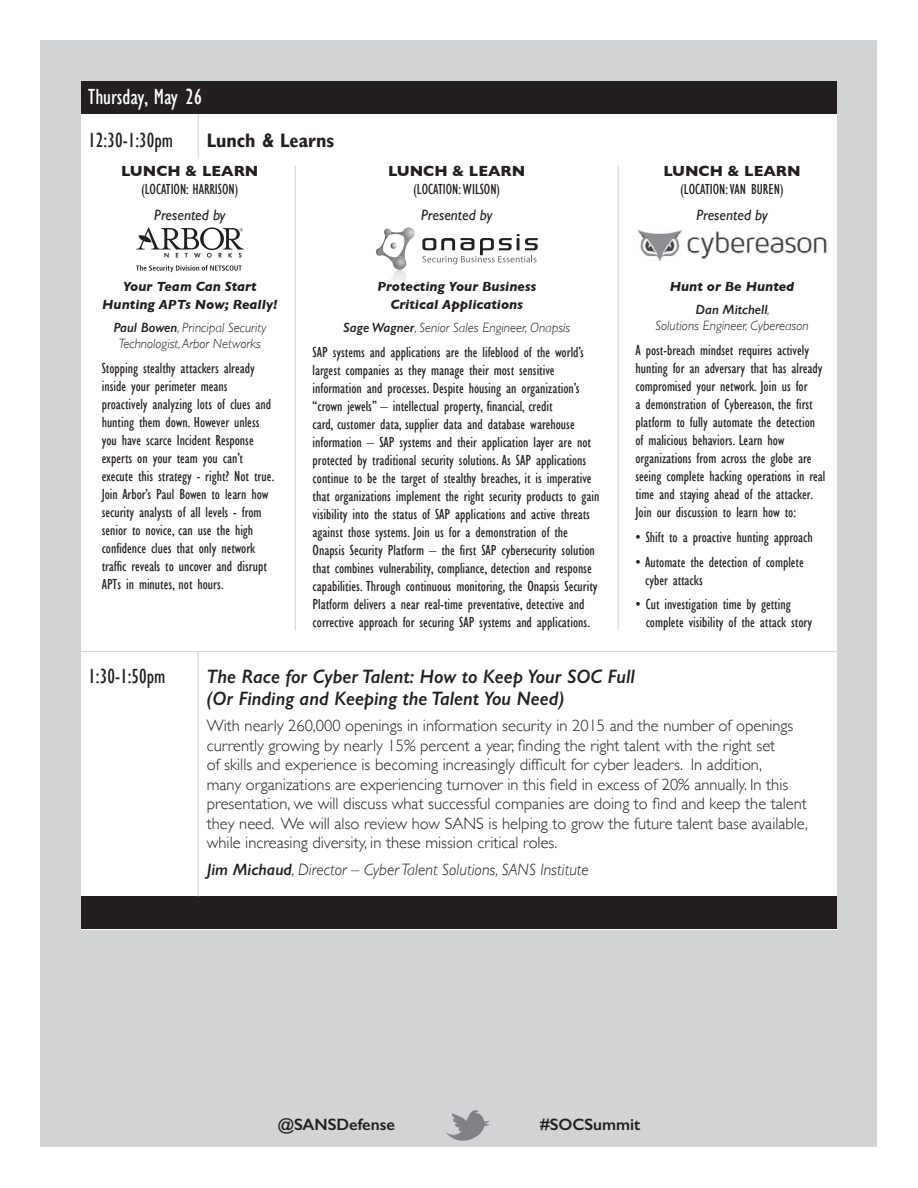
<style>
.page{position:relative;width:918px;height:1188px;background:#fff}
.page>*{position:absolute;margin:0;border:0;box-sizing:border-box;transform-origin:0 0}
.t1{font:condensed 22.5px "Gill Sans";color:#fff}
.t2{font:condensed 21px "Gill Sans";color:#231f20}
.t3{font:italic 600 19.5px/22.5px "Gill Sans";color:#231f20}
.t4{font:700 condensed 19.5px "Gill Sans";color:#231f20}
.t5{font:300 16.5px/19.5px "Gill Sans";color:#231f20}
.t6{font:italic 300 16.5px "Gill Sans";color:#231f20}
.t7{font:600 16.5px "Gill Sans";color:#231f20}
.t8{font:condensed 15px/18px "Gill Sans";color:#231f20}
.t9{font:700 15px "Gill Sans";color:#231f20}
.t10{font:italic 15px "Gill Sans";color:#231f20}
.t11{font:italic 300 13.5px/16.5px "Gill Sans";color:#231f20;text-align:center}
.t12{font:italic 700 13.5px/18px "Gill Sans";color:#231f20;text-align:center}
.s1{font-weight:600}
.s2{font-weight:300}
</style>
<div class="page">
<div style="left:40px;top:40px;width:838px;height:1108px;background:#d1d3d4"></div>
<div style="left:81px;top:92px;width:756px;height:837px;background:#fff"></div>
<div style="left:81px;top:81px;width:756px;height:33px;background:#231f20"></div>
<div style="left:81px;top:896px;width:756px;height:33px;background:#231f20"></div>
<hr style="left:198px;top:114px;width:1px;height:44px;background:#d1d3d4">
<hr style="left:198px;top:652px;width:1px;height:244px;background:#d1d3d4">
<svg style="left:446px;top:1110px;width:44px;height:31px"></svg>
<hr style="left:81px;top:651px;width:756px;height:1px;background:#d1d3d4">
<hr style="left:295px;top:166px;width:1px;height:465px;background:#d1d3d4">
<hr style="left:618px;top:166px;width:1px;height:465px;background:#d1d3d4">
<svg style="left:136px;top:227px;width:108px;height:31px"></svg>
<svg style="left:136px;top:265px;width:106px;height:7px"></svg>
<img style="left:390px;top:270px;width:16px;height:11px">
<img style="left:378px;top:282px;width:27px;height:9px">
<svg style="left:403px;top:299px;width:11px;height:5px"></svg>
<svg style="left:376px;top:227px;width:39px;height:38px"></svg>
<img style="left:393px;top:256px;width:13px;height:14px">
<svg style="left:422px;top:234px;width:116px;height:30px"></svg>
<img style="left:637px;top:229px;width:190px;height:32px">
<h1 class="t1" style="left:88px;top:85px;width:115px">Thursday, May 26</h1>
<h2 class="t2" style="left:88px;top:129px;width:86px">12:30-1:30pm</h2>
<h3 class="t4" style="left:207px;top:129px;width:129px">Lunch &amp; Learns</h3>
<p class="t9" style="left:121px;top:159px;width:139px">LUNCH &amp; LEARN</p>
<p class="t8" style="left:142px;top:180px;width:98px">(LOCATION: HARRISON)</p>
<p class="t10" style="left:154px;top:207px;width:73px">Presented by</p>
<p class="t9" style="left:388px;top:159px;width:139px">LUNCH &amp; LEARN</p>
<p class="t8" style="left:414px;top:180px;width:88px">(LOCATION: WILSON)</p>
<p class="t10" style="left:421px;top:207px;width:73px">Presented by</p>
<p class="t9" style="left:663px;top:159px;width:139px">LUNCH &amp; LEARN</p>
<p class="t8" style="left:681px;top:180px;width:105px">(LOCATION: VAN BUREN)</p>
<p class="t10" style="left:696px;top:207px;width:73px">Presented by</p>
<p class="t12" style="left:102px;top:277px;width:177px">Your Team Can Start<br>Hunting APTs Now; Really!</p>
<p class="t11" style="left:113px;top:319px;width:155px"><span class="s1">Paul Bowen</span>, Principal Security<br>Technologist, Arbor Networks</p>
<p class="t8" style="left:102px;top:360px;width:174px">Stopping stealthy attackers already inside your perimeter means proactively analyzing lots of clues and hunting them down. However unless you have scarce Incident Response experts on your team you can’t execute this strategy - right? Not true.<br>Join Arbor’s Paul Bowen to learn how security analysts of all levels - from senior to novice, can use the high confidence clues that only network traffic reveals to uncover and disrupt APTs in minutes, not hours.</p>
<p class="t12" style="left:377px;top:277px;width:160px">Protecting Your Business<br>Critical Applications</p>
<p class="t11" style="left:343px;top:319px;width:229px"><span class="s1">Sage Wagner</span>, Senior Sales Engineer, Onapsis</p>
<p class="t8" style="left:313px;top:343px;width:288px">SAP systems and applications are the lifeblood of the world’s largest companies as they manage their most sensitive information and processes. Despite housing an organization’s “crown jewels” – intellectual property, financial, credit<br>card, customer data, supplier data and database warehouse information – SAP systems and their application layer are not protected by traditional security solutions. As SAP applications continue to be the target of stealthy breaches, it is imperative that organizations implement the right security products to gain visibility into the status of SAP applications and active threats against those systems. Join us for a demonstration of the Onapsis Security Platform – the first SAP cybersecurity solution that combines vulnerability, compliance, detection and response capabilities. Through continuous monitoring, the Onapsis Security Platform delivers a near real-time preventative, detective and corrective approach for securing SAP systems and applications.</p>
<p class="t12" style="left:670px;top:274px;width:126px;line-height:23.2px">Hunt or Be Hunted<br><span class="s1">Dan Mitchell</span><span class="s2">,</span></p>
<p class="t11" style="left:656px;top:318px;width:155px">Solutions Engineer, Cybereason</p>
<p class="t8" style="left:635px;top:342px;width:191px">A post-breach mindset requires actively hunting for an adversary that has already compromised your network. Join us for<br>a demonstration of Cybereason, the first platform to fully automate the detection of malicious behaviors. Learn how organizations from across the globe are seeing complete hacking operations in real time and staying ahead of the attacker.<br>Join our discussion to learn how to:</p>
<p class="t8" style="left:635px;top:528px;width:179px">• Shift to a proactive hunting approach</p>
<p class="t8" style="left:645px;top:553px;width:160px;text-indent:-10px">• Automate the detection of complete cyber attacks</p>
<p class="t8" style="left:646px;top:596px;width:168px;text-indent:-10px">• Cut investigation time by getting complete visibility of the attack story</p>
<h2 class="t2" style="left:88px;top:664px;width:79px">1:30-1:50pm</h2>
<h3 class="t3" style="left:207px;top:665px;width:430px">The Race for Cyber Talent: How to Keep Your SOC Full (Or Finding and Keeping the Talent You Need)</h3>
<p class="t5" style="left:207px;top:715px;width:603px">With nearly 260,000 openings in information security in 2015 and the number of openings currently growing by nearly 15% percent a year, finding the right talent with the right set<br>of skills and experience is becoming increasingly difficult for cyber leaders. In addition,<br>many organizations are experiencing turnover in this field in excess of 20% annually. In this presentation, we will discuss what successful companies are doing to find and keep the talent they need. We will also review how SANS is helping to grow the future talent base available, while increasing diversity, in these mission critical roles.</p>
<p class="t6" style="left:207px;top:860px;width:384px"><span class="s1">Jim Michaud</span>, Director – Cyber Talent Solutions, SANS Institute</p>
<p class="t7" style="left:278px;top:1115px;width:119px">@SANSDefense</p>
<p class="t7" style="left:540px;top:1115px;width:102px">#SOCSummit</p>
</div>
